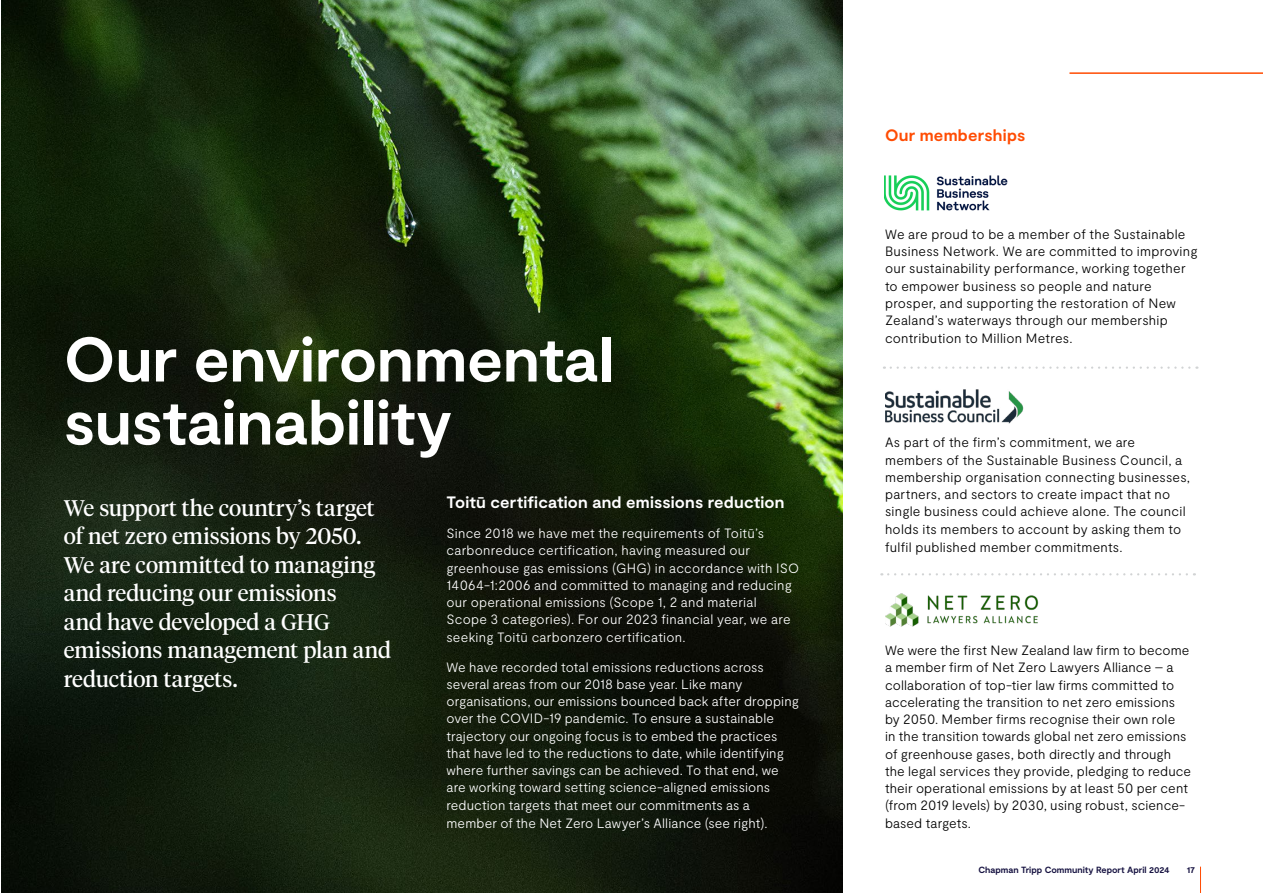
<style>
.page{position:relative;width:1263px;height:893px;background:#fff}
.page>*{position:absolute;margin:0;border:0;box-sizing:border-box;transform-origin:0 0}
.t1{font:700 63px/63px "Moderat";letter-spacing:-.005em;color:#fff}
.t2{font:22.5px/28.5px "Tiempos Headline";color:#fff}
.t3{font:700 16.5px "Moderat";letter-spacing:.01em;color:#fff}
.t4{font:700 16.5px "Moderat";letter-spacing:.015em;color:#ff4c03}
.t5{font:300 13.5px/17.4px "Moderat";letter-spacing:.01em;color:#000}
.t6{font:300 13.5px/17.4px "Moderat";letter-spacing:.01em;color:#fff}
.t7{font:700 9px "Moderat";letter-spacing:-.005em;color:#161241}
</style>
<div class="page">
<img style="left:2px;top:0;width:840px;height:893px">
<img style="left:884px;top:175px;width:124px;height:36px">
<img style="left:885px;top:389px;width:139px;height:34px">
<img style="left:885px;top:593px;width:154px;height:34px">
<svg style="left:891px;top:366px;width:306px;height:3px"></svg>
<svg style="left:888px;top:573px;width:307px;height:2px"></svg>
<svg style="left:1200px;top:867px;width:1px;height:26px"></svg>
<hr style="left:1069px;top:72px;width:194px;height:2px;background:#ff4c03">
<h1 class="t1" style="left:64px;top:331px;width:551px">Our environmental sustainability</h1>
<h2 class="t2" style="left:64px;top:492px;width:329px">We support the country’s target of net zero emissions by 2050.<br>We are committed to managing and reducing our emissions<br>and have developed a GHG emissions management plan and reduction targets.</h2>
<p class="t3" style="left:446px;top:493px;width:339px">Toitū certification and emissions reduction</p>
<p class="t6" style="left:446px;top:525px;width:354px">Since 2018 we have met the requirements of Toitū’s carbonreduce certification, having measured our greenhouse gas emissions (GHG) in accordance with ISO 14064-1:2006 and committed to managing and reducing our operational emissions (Scope 1, 2 and material Scope 3 categories). For our 2023 financial year, we are seeking Toitū carbonzero certification.</p>
<p class="t6" style="left:446px;top:658px;width:354px">We have recorded total emissions reductions across several areas from our 2018 base year. Like many organisations, our emissions bounced back after dropping over the COVID-19 pandemic. To ensure a sustainable trajectory our ongoing focus is to embed the practices that have led to the reductions to date, while identifying where further savings can be achieved. To that end, we are working toward setting science-aligned emissions reduction targets that meet our commitments as a member of the Net Zero Lawyer’s Alliance (see right).</p>
<p class="t4" style="left:885px;top:125px;width:142px">Our memberships</p>
<p class="t5" style="left:885px;top:226px;width:314px">We are proud to be a member of the Sustainable Business Network. We are committed to improving our sustainability performance, working together to empower business so people and nature prosper, and supporting the restoration of New Zealand’s waterways through our membership contribution to Million Metres.</p>
<p class="t5" style="left:885px;top:434px;width:307px">As part of the firm’s commitment, we are members of the Sustainable Business Council, a membership organisation connecting businesses, partners, and sectors to create impact that no single business could achieve alone. The council holds its members to account by asking them to fulfil published member commitments.</p>
<p class="t5" style="left:885px;top:642px;width:308px">We were the first New Zealand law firm to become a member firm of Net Zero Lawyers Alliance – a collaboration of top-tier law firms committed to accelerating the transition to net zero emissions by 2050. Member firms recognise their own role<br>in the transition towards global net zero emissions of greenhouse gases, both directly and through the legal services they provide, pledging to reduce their operational emissions by at least 50 per cent (from 2019 levels) by 2030, using robust, science&shy;based targets.</p>
<p class="t7" style="left:978px;top:865px;width:193px">Chapman Tripp Community Report April 2024</p>
<p class="t7" style="left:1187px;top:865px;width:10px">17</p>
</div>
